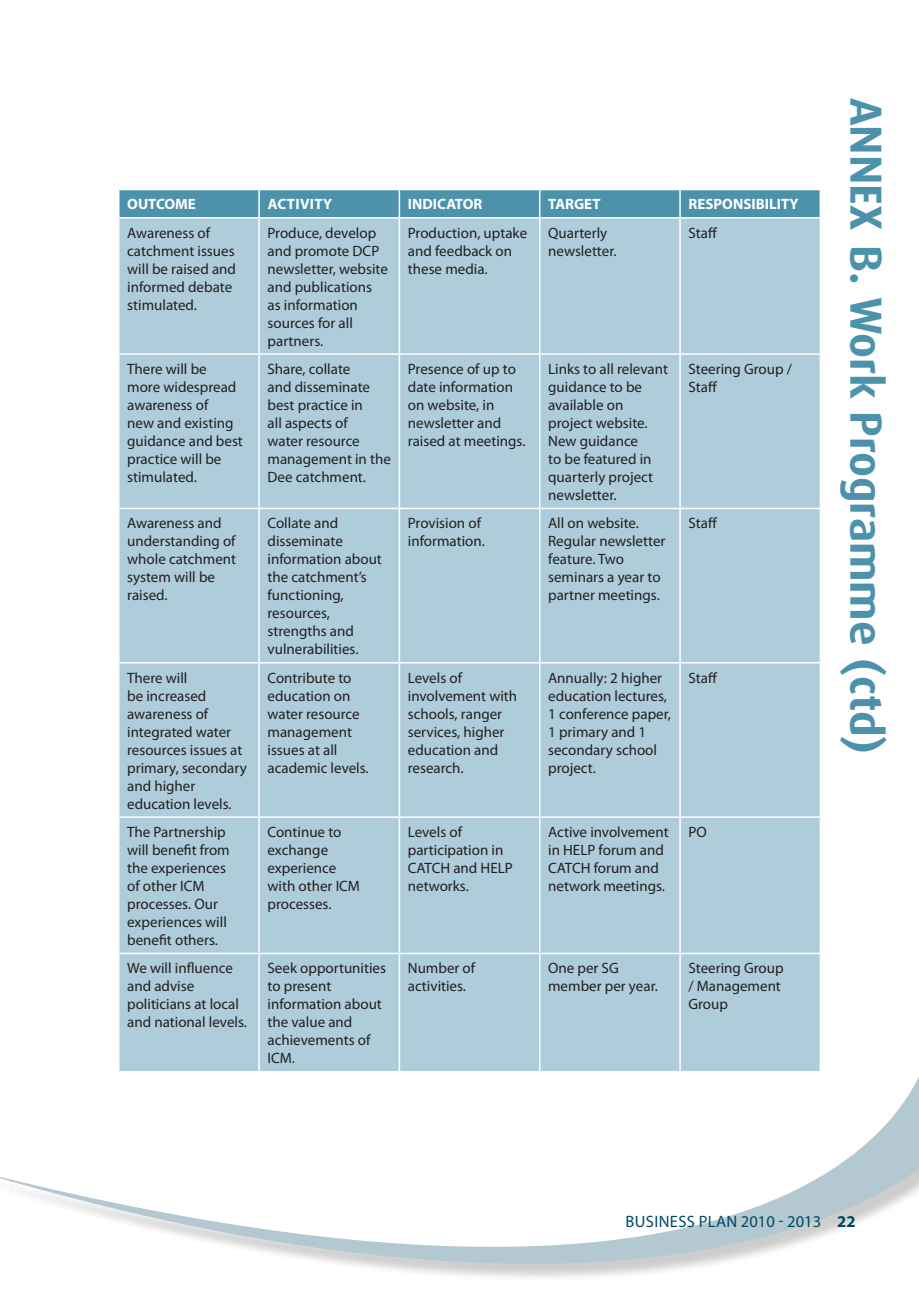
<style>
.page{position:relative;width:919px;height:1289px;background:#fff}
.page>*{position:absolute;margin:0;border:0;box-sizing:border-box;transform-origin:0 0}
.t1{font:700 45px "Dax";color:#4b92aa}
.t2{font:16.5px "Myriad Pro";color:#004964}
.t3{font:15px/18px "Myriad Pro";color:#231f20}
.t4{font:700 15px "Myriad Pro";letter-spacing:.02em;color:#fff}
.s1{font-weight:700}
</style>
<div class="page">
<svg style="left:0;top:1177px;width:13px;height:15px"></svg>
<svg style="left:13px;top:1079px;width:905px;height:199px"></svg>
<div style="left:119px;top:218px;width:700px;height:852px;background:#aeccda"></div>
<svg style="left:119px;top:189px;width:700px;height:28px;background:#5799af"></svg>
<hr style="left:258px;top:218px;width:2px;height:135px;background:#fff">
<hr style="left:398px;top:218px;width:2px;height:135px;background:#fff">
<hr style="left:539px;top:218px;width:1px;height:135px;background:#fff">
<hr style="left:679px;top:218px;width:1px;height:135px;background:#fff">
<hr style="left:118px;top:353px;width:141px;height:2px;background:#fff">
<hr style="left:259px;top:353px;width:140px;height:2px;background:#fff">
<hr style="left:258px;top:355px;width:2px;height:152px;background:#fff">
<hr style="left:399px;top:353px;width:140px;height:2px;background:#fff">
<hr style="left:398px;top:355px;width:2px;height:152px;background:#fff">
<hr style="left:539px;top:353px;width:141px;height:2px;background:#fff">
<hr style="left:539px;top:355px;width:1px;height:152px;background:#fff">
<hr style="left:680px;top:353px;width:141px;height:2px;background:#fff">
<hr style="left:679px;top:355px;width:1px;height:152px;background:#fff">
<hr style="left:118px;top:507px;width:141px;height:2px;background:#fff">
<hr style="left:259px;top:507px;width:140px;height:2px;background:#fff">
<hr style="left:258px;top:509px;width:2px;height:153px;background:#fff">
<hr style="left:399px;top:507px;width:140px;height:2px;background:#fff">
<hr style="left:398px;top:509px;width:2px;height:153px;background:#fff">
<hr style="left:539px;top:507px;width:141px;height:2px;background:#fff">
<hr style="left:539px;top:509px;width:1px;height:153px;background:#fff">
<hr style="left:680px;top:507px;width:141px;height:2px;background:#fff">
<hr style="left:679px;top:509px;width:1px;height:153px;background:#fff">
<hr style="left:118px;top:662px;width:141px;height:1px;background:#fff">
<hr style="left:259px;top:662px;width:140px;height:1px;background:#fff">
<hr style="left:258px;top:663px;width:2px;height:153px;background:#fff">
<hr style="left:399px;top:662px;width:140px;height:1px;background:#fff">
<hr style="left:398px;top:663px;width:2px;height:153px;background:#fff">
<hr style="left:539px;top:662px;width:141px;height:1px;background:#fff">
<hr style="left:539px;top:663px;width:1px;height:153px;background:#fff">
<hr style="left:680px;top:662px;width:141px;height:1px;background:#fff">
<hr style="left:679px;top:663px;width:1px;height:153px;background:#fff">
<hr style="left:118px;top:816px;width:141px;height:1px;background:#fff">
<hr style="left:259px;top:816px;width:140px;height:1px;background:#fff">
<hr style="left:258px;top:817px;width:2px;height:135px;background:#fff">
<hr style="left:399px;top:816px;width:140px;height:1px;background:#fff">
<hr style="left:398px;top:817px;width:2px;height:135px;background:#fff">
<hr style="left:539px;top:816px;width:141px;height:1px;background:#fff">
<hr style="left:539px;top:817px;width:1px;height:135px;background:#fff">
<hr style="left:680px;top:816px;width:141px;height:1px;background:#fff">
<hr style="left:679px;top:817px;width:1px;height:135px;background:#fff">
<hr style="left:118px;top:952px;width:141px;height:2px;background:#fff">
<hr style="left:259px;top:952px;width:140px;height:2px;background:#fff">
<hr style="left:258px;top:954px;width:2px;height:116px;background:#fff">
<hr style="left:399px;top:952px;width:140px;height:2px;background:#fff">
<hr style="left:398px;top:954px;width:2px;height:116px;background:#fff">
<hr style="left:539px;top:952px;width:141px;height:2px;background:#fff">
<hr style="left:539px;top:954px;width:1px;height:116px;background:#fff">
<hr style="left:680px;top:952px;width:141px;height:2px;background:#fff">
<hr style="left:679px;top:954px;width:1px;height:116px;background:#fff">
<p class="t4" style="left:127px;top:194px;width:11px">OUTCOME</p>
<p class="t4" style="left:268px;top:194px;width:66px">ACTIVITY</p>
<p class="t4" style="left:408px;top:194px;width:10px">INDICATOR</p>
<p class="t4" style="left:548px;top:194px;width:10px">TARGET</p>
<p class="t4" style="left:688px;top:194px;width:43px">RESPONSIBILITY</p>
<p class="t3" style="left:127px;top:223px;width:110px">Awareness of catchment issues will be raised and informed debate stimulated.</p>
<p class="t3" style="left:267px;top:223px;width:122px">Produce, develop and promote DCP newsletter, website and publications as information sources for all partners.</p>
<p class="t3" style="left:408px;top:223px;width:121px">Production, uptake and feedback on these media.</p>
<p class="t3" style="left:548px;top:223px;width:70px">Quarterly newsletter.</p>
<p class="t3" style="left:688px;top:223px;width:30px">Staff</p>
<p class="t3" style="left:127px;top:359px;width:117px">There will be more widespread awareness of<br>new and existing guidance and best practice will be stimulated.</p>
<p class="t3" style="left:267px;top:359px;width:125px">Share, collate<br>and disseminate best practice in<br>all aspects of<br>water resource management in the<br>Dee catchment.</p>
<p class="t3" style="left:408px;top:359px;width:119px">Presence of up to date information on website, in newsletter and raised at meetings.</p>
<p class="t3" style="left:548px;top:359px;width:121px">Links to all relevant guidance to be available on project website.<br>New guidance<br>to be featured in quarterly project newsletter.</p>
<p class="t3" style="left:688px;top:359px;width:105px">Steering Group /<br>Staff</p>
<p class="t3" style="left:127px;top:514px;width:110px">Awareness and understanding of whole catchment system will be raised.</p>
<p class="t3" style="left:267px;top:514px;width:116px">Collate and disseminate information about the catchment’s functioning, resources, strengths and vulnerabilities.</p>
<p class="t3" style="left:408px;top:514px;width:79px">Provision of information.</p>
<p class="t3" style="left:548px;top:514px;width:119px">All on website.<br>Regular newsletter feature. Two seminars a year to partner meetings.</p>
<p class="t3" style="left:688px;top:514px;width:30px">Staff</p>
<p class="t3" style="left:127px;top:668px;width:121px">There will<br>be increased awareness of integrated water resources issues at primary, secondary and higher education levels.</p>
<p class="t3" style="left:267px;top:668px;width:103px">Contribute to education on water resource management issues at all academic levels.</p>
<p class="t3" style="left:408px;top:668px;width:111px">Levels of involvement with schools, ranger services, higher education and research.</p>
<p class="t3" style="left:548px;top:668px;width:124px">Annually: 2 higher education lectures,<br>1 conference paper,<br>1 primary and 1 secondary school project.</p>
<p class="t3" style="left:688px;top:668px;width:30px">Staff</p>
<p class="t3" style="left:127px;top:822px;width:104px">The Partnership will benefit from the experiences of other ICM processes. Our experiences will benefit others.</p>
<p class="t3" style="left:267px;top:822px;width:94px">Continue to exchange experience with other ICM processes.</p>
<p class="t3" style="left:408px;top:822px;width:106px">Levels of participation in<br>CATCH and HELP networks.</p>
<p class="t3" style="left:548px;top:822px;width:122px">Active involvement in HELP forum and<br>CATCH forum and network meetings.</p>
<p class="t3" style="left:688px;top:822px;width:20px">PO</p>
<p class="t3" style="left:127px;top:958px;width:121px">We will influence and advise politicians at local and national levels.</p>
<p class="t3" style="left:267px;top:958px;width:120px">Seek opportunities to present information about the value and achievements of<br>ICM.</p>
<p class="t3" style="left:408px;top:958px;width:69px">Number of activities.</p>
<p class="t3" style="left:548px;top:958px;width:111px">One per SG member per year.</p>
<p class="t3" style="left:688px;top:958px;width:97px">Steering Group / Management<br>Group</p>
<h1 class="t1" style="left:891px;top:98px;width:658px;rotate:90deg">Annex B. Work Programme (ctd)</h1>
<p class="t2" style="left:625px;top:1211px;width:10px">business</p>
<p class="t2" style="left:698px;top:1211px;width:11px">plan</p>
<p class="t2" style="left:741px;top:1211px;width:116px">2010 - 2013 <span class="s1">22</span></p>
</div>
